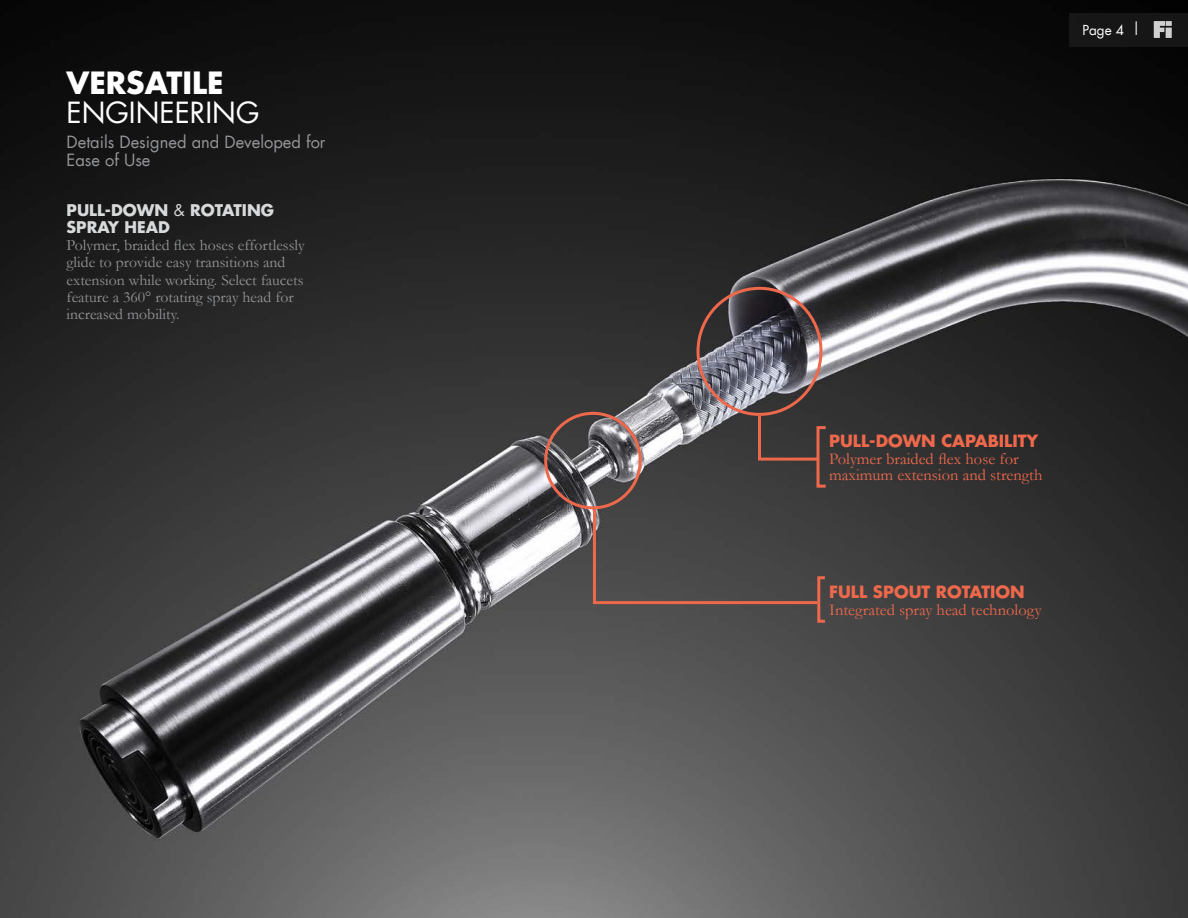
<style>
.page{position:relative;width:1188px;height:918px;background:#fff}
.page>*{position:absolute;margin:0;border:0;box-sizing:border-box;transform-origin:0 0}
.Futura_Headings{font:700 30px "Futura LT";color:#fff}
.Futura_SubHeadings{font:28.5px "Futura LT";color:#fff}
.Callout{font:16.5px/16.5px "Garamond";color:#ee694c}
.Subheading{font:16.5px/18px "Futura LT";color:#939598}
.Body{font:15.75px/17.2px "Garamond";color:#939598}
.t1{font:13.5px "Futura LT";color:#fff}
.s1{font-family:"Futura LT";font-weight:700;color:#d8d9da}
.s2{font-family:"Futura LT";color:#d8d9da}
.s3{font-family:"Futura LT";font-weight:700}
</style>
<div class="page">
<img style="left:0;top:0;width:1188px;height:918px">
<div style="left:544px;top:412px;width:98px;height:97px;border:3px solid #ee694c;border-radius:50%"></div>
<div style="left:697px;top:287px;width:126px;height:129px;border:3px solid #ee694c;border-radius:50%"></div>
<svg style="left:591px;top:506px;width:229px;height:100px;background:#4e4847"></svg>
<svg style="left:757px;top:413px;width:64px;height:49px;background:#4c3c39"></svg>
<div style="left:817px;top:576px;width:9px;height:47px;border:3px solid #ee694c"></div>
<div style="left:817px;top:426px;width:10px;height:62px;border:3px solid #ee694c"></div>
<div style="left:1069px;top:13px;width:119px;height:33px;background:#161616"></div>
<svg style="left:1154px;top:21px;width:18px;height:17px"></svg>
<p class="Futura_Headings" style="left:67px;top:63px;width:158px">VERSATILE</p>
<p class="Futura_SubHeadings" style="left:67px;top:94px;width:194px">ENGINEERING</p>
<p class="Subheading" style="left:67px;top:133px;width:260px">Details Designed and Developed for<br>Ease of Use</p>
<p class="Body" style="left:67px;top:202px;width:240px"><span class="s1">PULL-DOWN</span> <span class="s2">&amp;</span> <span class="s1">ROTATING<br>SPRAY HEAD<br></span>Polymer, braided flex hoses effortlessly glide to provide easy transitions and extension while working. Select faucets feature a 360° rotating spray head for increased mobility.</p>
<p class="t1" style="left:1082px;top:22px;width:59px">Page 4 |</p>
<p class="Callout" style="left:829px;top:433px;width:215px"><span class="s3">PULL-DOWN CAPABILITY<br></span>Polymer braided flex hose for maximum extension and strength</p>
<p class="Callout" style="left:829px;top:584px;width:214px"><span class="s3">FULL SPOUT ROTATION<br></span>Integrated spray head technology</p>
</div>
